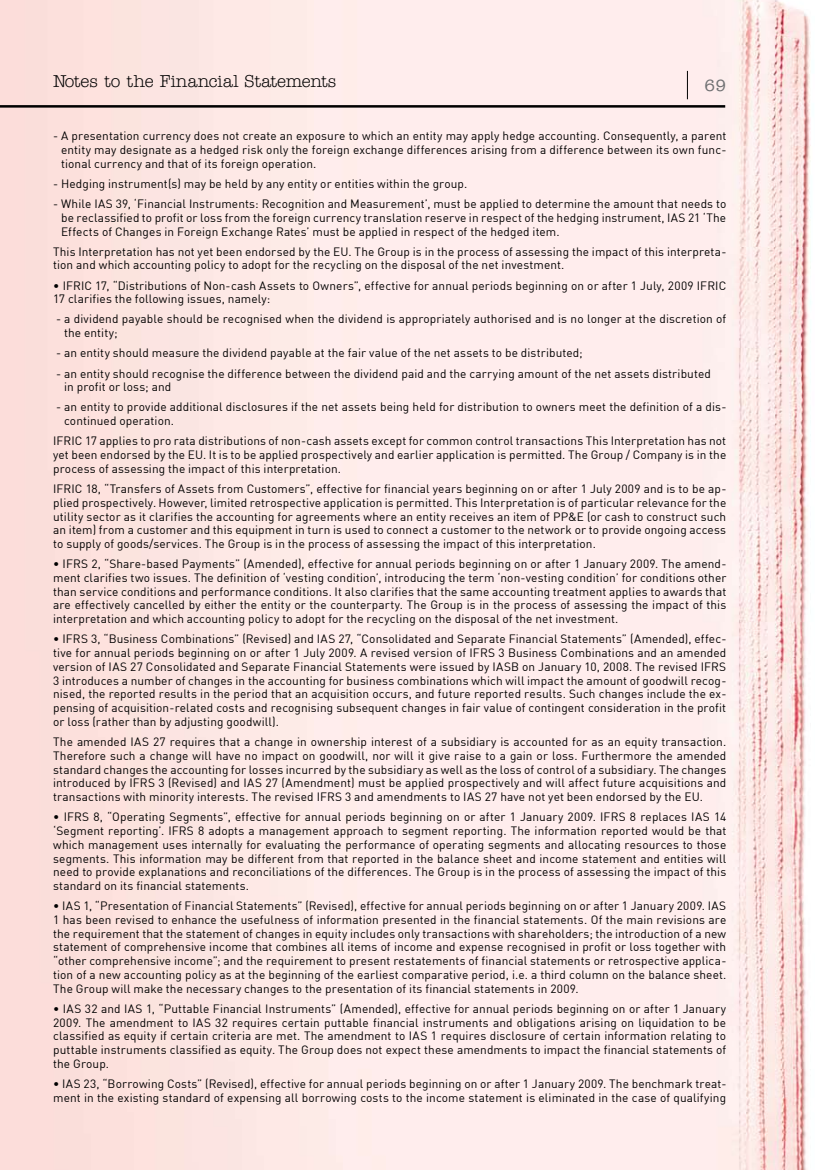
<style>
.page{position:relative;width:815px;height:1170px;background:#fff}
.page>*{position:absolute;margin:0;border:0;box-sizing:border-box;transform-origin:0 0}
.t1{font:17.5px "American Type ITC Hel";letter-spacing:-.015em;color:#000}
.t2{font:500 16.25px "American Type ITC Hel";color:#707173}
.t3{font:11.88px/13.8px "DIN Greek";letter-spacing:.01em;color:#000;text-align:justify}
</style>
<div class="page">
<img style="left:0;top:0;width:811px;height:1169px">
<svg style="left:687px;top:71px;width:1px;height:28px"></svg>
<hr style="left:0;top:105px;width:725px;height:3px;background:#000">
<h1 class="t1" style="left:53px;top:70px;width:285px">Notes to the Financial Statements</h1>
<h2 class="t2" style="left:705px;top:76px;width:23px">69</h2>
<p class="t3" style="left:61px;top:129px;width:667px;text-indent:-8px">- A presentation currency does not create an exposure to which an entity may apply hedge accounting. Consequently, a parent entity may designate as a hedged risk only the foreign exchange differences arising from a difference between its own func&shy;tional currency and that of its foreign operation.</p>
<p class="t3" style="left:53px;top:177px;width:416px">- Hedging instrument(s) may be held by any entity or entities within the group.</p>
<p class="t3" style="left:61px;top:197px;width:667px;text-indent:-8px">- While IAS 39, ‘Financial Instruments: Recognition and Measurement’, must be applied to determine the amount that needs to be reclassified to profit or loss from the foreign currency translation reserve in respect of the hedging instrument, IAS 21 ‘The Effects of Changes in Foreign Exchange Rates’ must be applied in respect of the hedged item.</p>
<p class="t3" style="left:53px;top:244px;width:675px">This Interpretation has not yet been endorsed by the EU. The Group is in the process of assessing the impact of this interpreta&shy;tion and which accounting policy to adopt for the recycling on the disposal of the net investment.</p>
<p class="t3" style="left:53px;top:278px;width:675px">• IFRIC 17, “Distributions of Non-cash Assets to Owners”, effective for annual periods beginning on or after 1 July, 2009 IFRIC<br>17 clarifies the following issues, namely:</p>
<p class="t3" style="left:64px;top:312px;width:664px;text-indent:-8px">- a dividend payable should be recognised when the dividend is appropriately authorised and is no longer at the discretion of the entity;</p>
<p class="t3" style="left:56px;top:346px;width:528px">- an entity should measure the dividend payable at the fair value of the net assets to be distributed;</p>
<p class="t3" style="left:64px;top:366px;width:648px;text-indent:-8px">- an entity should recognise the difference between the dividend paid and the carrying amount of the net assets distributed in profit or loss; and</p>
<p class="t3" style="left:64px;top:400px;width:664px;text-indent:-8px">- an entity to provide additional disclosures if the net assets being held for distribution to owners meet the definition of a dis&shy;continued operation.</p>
<p class="t3" style="left:53px;top:434px;width:675px">IFRIC 17 applies to pro rata distributions of non-cash assets except for common control transactions This Interpretation has not yet been endorsed by the EU. It is to be applied prospectively and earlier application is permitted. The Group / Company is in the process of assessing the impact of this interpretation.</p>
<p class="t3" style="left:53px;top:482px;width:675px">IFRIC 18, “Transfers of Assets from Customers”, effective for financial years beginning on or after 1 July 2009 and is to be ap&shy;plied prospectively. However, limited retrospective application is permitted. This Interpretation is of particular relevance for the utility sector as it clarifies the accounting for agreements where an entity receives an item of PP&amp;E (or cash to construct such an item) from a customer and this equipment in turn is used to connect a customer to the network or to provide ongoing access to supply of goods/services. The Group is in the process of assessing the impact of this interpretation.</p>
<p class="t3" style="left:53px;top:557px;width:675px">• IFRS 2, “Share-based Payments” (Amended), effective for annual periods beginning on or after 1 January 2009. The amend&shy;ment clarifies two issues. The definition of ‘vesting condition’, introducing the term ‘non-vesting condition’ for conditions other than service conditions and performance conditions. It also clarifies that the same accounting treatment applies to awards that are effectively cancelled by either the entity or the counterparty. The Group is in the process of assessing the impact of this interpretation and which accounting policy to adopt for the recycling on the disposal of the net investment.</p>
<p class="t3" style="left:53px;top:632px;width:675px">• IFRS 3, “Business Combinations” (Revised) and IAS 27, “Consolidated and Separate Financial Statements” (Amended), effec&shy;tive for annual periods beginning on or after 1 July 2009. A revised version of IFRS 3 Business Combinations and an amended version of IAS 27 Consolidated and Separate Financial Statements were issued by IASB on January 10, 2008. The revised IFRS 3 introduces a number of changes in the accounting for business combinations which will impact the amount of goodwill recog&shy;nised, the reported results in the period that an acquisition occurs, and future reported results. Such changes include the ex&shy;pensing of acquisition-related costs and recognising subsequent changes in fair value of contingent consideration in the profit or loss (rather than by adjusting goodwill).</p>
<p class="t3" style="left:53px;top:735px;width:675px">The amended IAS 27 requires that a change in ownership interest of a subsidiary is accounted for as an equity transaction.<br>Therefore such a change will have no impact on goodwill, nor will it give raise to a gain or loss. Furthermore the amended standard changes the accounting for losses incurred by the subsidiary as well as the loss of control of a subsidiary. The changes introduced by IFRS 3 (Revised) and IAS 27 (Amendment) must be applied prospectively and will affect future acquisitions and transactions with minority interests. The revised IFRS 3 and amendments to IAS 27 have not yet been endorsed by the EU.</p>
<p class="t3" style="left:53px;top:810px;width:675px">• IFRS 8, “Operating Segments”, effective for annual periods beginning on or after 1 January 2009. IFRS 8 replaces IAS 14 ‘Segment reporting’. IFRS 8 adopts a management approach to segment reporting. The information reported would be that which management uses internally for evaluating the performance of operating segments and allocating resources to those segments. This information may be different from that reported in the balance sheet and income statement and entities will need to provide explanations and reconciliations of the differences. The Group is in the process of assessing the impact of this standard on its financial statements.</p>
<p class="t3" style="left:53px;top:899px;width:675px">• IAS 1, “Presentation of Financial Statements” (Revised), effective for annual periods beginning on or after 1 January 2009. IAS 1 has been revised to enhance the usefulness of information presented in the financial statements. Of the main revisions are the requirement that the statement of changes in equity includes only transactions with shareholders; the introduction of a new statement of comprehensive income that combines all items of income and expense recognised in profit or loss together with “other comprehensive income”; and the requirement to present restatements of financial statements or retrospective applica&shy;tion of a new accounting policy as at the beginning of the earliest comparative period, i.e. a third column on the balance sheet.<br>The Group will make the necessary changes to the presentation of its financial statements in 2009.</p>
<p class="t3" style="left:53px;top:1001px;width:675px">• IAS 32 and IAS 1, “Puttable Financial Instruments” (Amended), effective for annual periods beginning on or after 1 January 2009. The amendment to IAS 32 requires certain puttable financial instruments and obligations arising on liquidation to be classified as equity if certain criteria are met. The amendment to IAS 1 requires disclosure of certain information relating to puttable instruments classified as equity. The Group does not expect these amendments to impact the financial statements of the Group.</p>
<p class="t3" style="left:53px;top:1076px;width:675px">• IAS 23, “Borrowing Costs” (Revised), effective for annual periods beginning on or after 1 January 2009. The benchmark treat&shy;ment in the existing standard of expensing all borrowing costs to the income statement is eliminated in the case of qualifying</p>
</div>
